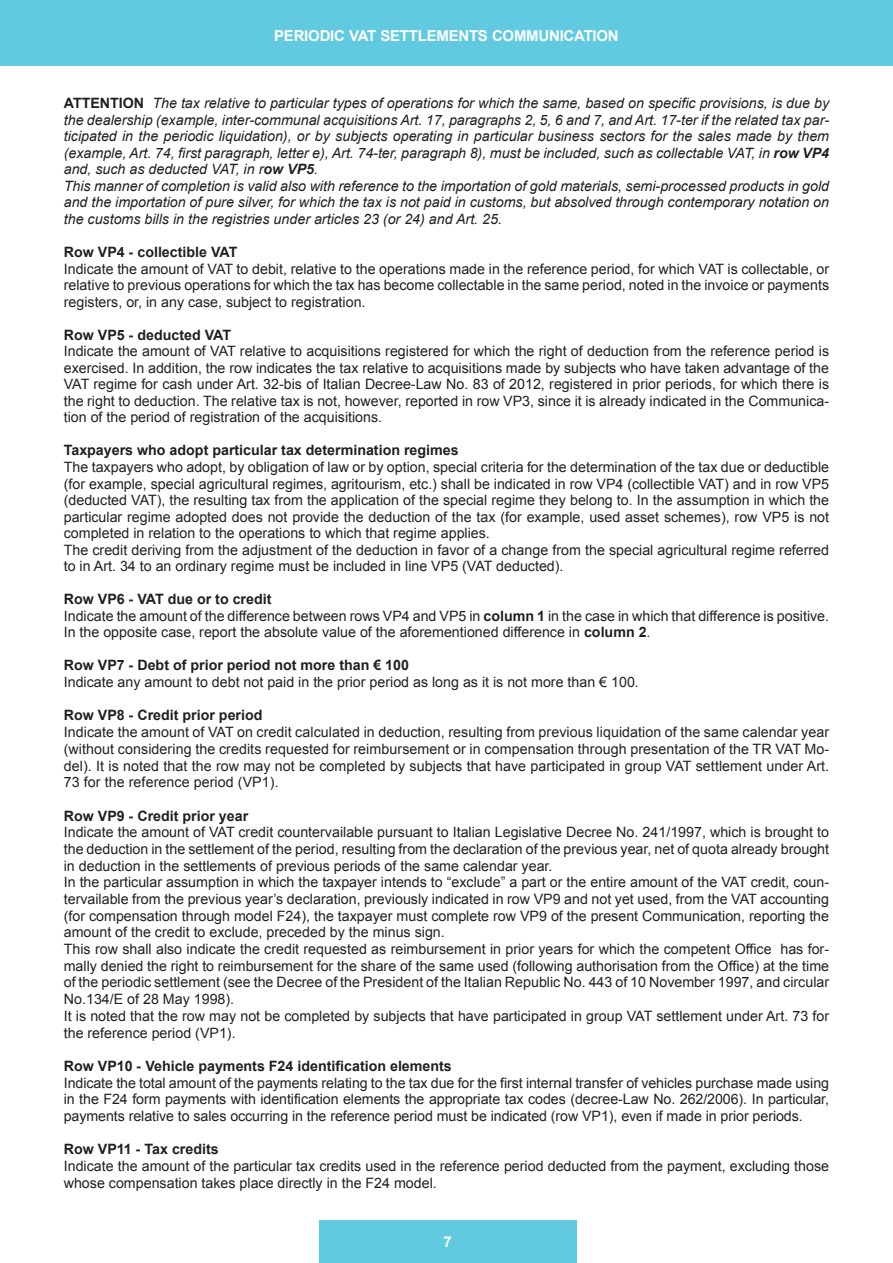
<style>
.page{position:relative;width:893px;height:1263px;background:#fff}
.page>*{position:absolute;margin:0;border:0;box-sizing:border-box;transform-origin:0 0}
.t1{font:700 15px "Arial";letter-spacing:-.015em;color:#fff}
.t2{font:14.25px/16.6px "Arial";color:#231f20;text-align:justify}
.t3{font:italic 14.25px/16.5px "Arial";color:#231f20}
.t4{font:700 14.25px "Arial";color:#231f20}
.s1{font-weight:700;font-style:normal}
.s2{font-weight:700}
</style>
<div class="page">
<div style="left:319px;top:1220px;width:257px;height:43px;background:#61cae0"></div>
<div style="left:0;top:0;width:893px;height:66px;background:#61cae0"></div>
<p class="t1" style="left:274px;top:27px;width:346px">PERIODIC VAT SETTLEMENTS COMMUNICATION</p>
<p class="t3" style="left:64px;top:95px;width:767px"><span class="s1">ATTENTION</span> The tax relative to particular types of operations for which the same, based on specific provisions, is due by the dealership (example, inter-communal acquisitions Art. 17, paragraphs 2, 5, 6 and 7, and Art. 17-ter if the related tax par&shy;ticipated in the periodic liquidation), or by subjects operating in particular business sectors for the sales made by them (example, Art. 74, first paragraph, letter e), Art. 74-ter, paragraph 8), must be included, such as collectable VAT, in <span class="s2">row VP4 </span>and, such as deducted VAT, in r<span class="s2">ow VP5</span>.<br>This manner of completion is valid also with reference to the importation of gold materials, semi-processed products in gold and the importation of pure silver, for which the tax is not paid in customs, but absolved through contemporary notation on the customs bills in the registries under articles 23 (or 24) and Art. 25.</p>
<p class="t4" style="left:64px;top:244px;width:175px">Row VP4 - collectible VAT</p>
<p class="t2" style="left:64px;top:260px;width:767px">Indicate the amount of VAT to debit, relative to the operations made in the reference period, for which VAT is collectable, or relative to previous operations for which the tax has become collectable in the same period, noted in the invoice or payments registers, or, in any case, subject to registration.</p>
<p class="t4" style="left:64px;top:327px;width:169px">Row VP5 - deducted VAT</p>
<p class="t2" style="left:64px;top:343px;width:767px">Indicate the amount of VAT relative to acquisitions registered for which the right of deduction from the reference period is exercised. In addition, the row indicates the tax relative to acquisitions made by subjects who have taken advantage of the VAT regime for cash under Art. 32-bis of Italian Decree-Law No. 83 of 2012, registered in prior periods, for which there is the right to deduction. The relative tax is not, however, reported in row VP3, since it is already indicated in the Communica&shy;tion of the period of registration of the acquisitions.</p>
<p class="t4" style="left:64px;top:442px;width:396px">Taxpayers who adopt particular tax determination regimes</p>
<p class="t2" style="left:64px;top:459px;width:767px;text-align:left">The taxpayers who adopt, by obligation of law or by option, special criteria for the determination of the tax due or deductible (for example, special agricultural regimes, agritourism, etc.) shall be indicated in row VP4 (collectible VAT) and in row VP5 (deducted VAT), the resulting tax from the application of the special regime they belong to. In the assumption in which the particular regime adopted does not provide the deduction of the tax (for example, used asset schemes), row VP5 is not completed in relation to the operations to which that regime applies.<br>The credit deriving from the adjustment of the deduction in favor of a change from the special agricultural regime referred to in Art. 34 to an ordinary regime must be included in line VP5 (VAT deducted).</p>
<p class="t2" style="left:64px;top:591px;width:767px;text-align:left"><span class="s2">Row VP6 - VAT due or to credit<br></span>Indicate the amount of the difference between rows VP4 and VP5 in <span class="s2">column 1</span> in the case in which that difference is positive.<br>In the opposite case, report the absolute value of the aforementioned difference in <span class="s2">column 2</span>.</p>
<p class="t4" style="left:64px;top:657px;width:347px">Row VP7 - Debt of prior period not more than € 100</p>
<p class="t2" style="left:64px;top:674px;width:577px">Indicate any amount to debt not paid in the prior period as long as it is not more than € 100.</p>
<p class="t4" style="left:64px;top:707px;width:200px">Row VP8 - Credit prior period</p>
<p class="t2" style="left:64px;top:724px;width:767px">Indicate the amount of VAT on credit calculated in deduction, resulting from previous liquidation of the same calendar year (without considering the credits requested for reimbursement or in compensation through presentation of the TR VAT Mo&shy;del). It is noted that the row may not be completed by subjects that have participated in group VAT settlement under Art.<br>73 for the reference period (VP1).</p>
<p class="t4" style="left:64px;top:808px;width:186px">Row VP9 - Credit prior year</p>
<p class="t2" style="left:64px;top:824px;width:767px;text-align:left">Indicate the amount of VAT credit countervailable pursuant to Italian Legislative Decree No. 241/1997, which is brought to the deduction in the settlement of the period, resulting from the declaration of the previous year, net of quota already brought in deduction in the settlements of previous periods of the same calendar year.<br>In the particular assumption in which the taxpayer intends to “exclude” a part or the entire amount of the VAT credit, coun&shy;tervailable from the previous year’s declaration, previously indicated in row VP9 and not yet used, from the VAT accounting (for compensation through model F24), the taxpayer must complete row VP9 of the present Communication, reporting the amount of the credit to exclude, preceded by the minus sign.<br>This row shall also indicate the credit requested as reimbursement in prior years for which the competent Office has for&shy;mally denied the right to reimbursement for the share of the same used (following authorisation from the Office) at the time of the periodic settlement (see the Decree of the President of the Italian Republic No. 443 of 10 November 1997, and circular No.134/E of 28 May 1998).<br>It is noted that the row may not be completed by subjects that have participated in group VAT settlement under Art. 73 for the reference period (VP1).</p>
<p class="t4" style="left:64px;top:1058px;width:390px">Row VP10 - Vehicle payments F24 identification elements</p>
<p class="t2" style="left:64px;top:1074px;width:767px">Indicate the total amount of the payments relating to the tax due for the first internal transfer of vehicles purchase made using in the F24 form payments with identification elements the appropriate tax codes (decree-Law No. 262/2006). In particular, payments relative to sales occurring in the reference period must be indicated (row VP1), even if made in prior periods.</p>
<p class="t4" style="left:64px;top:1141px;width:156px">Row VP11 - Tax credits</p>
<p class="t2" style="left:64px;top:1158px;width:767px">Indicate the amount of the particular tax credits used in the reference period deducted from the payment, excluding those whose compensation takes place directly in the F24 model.</p>
<p class="t1" style="left:443px;top:1233px;width:10px">7</p>
</div>
